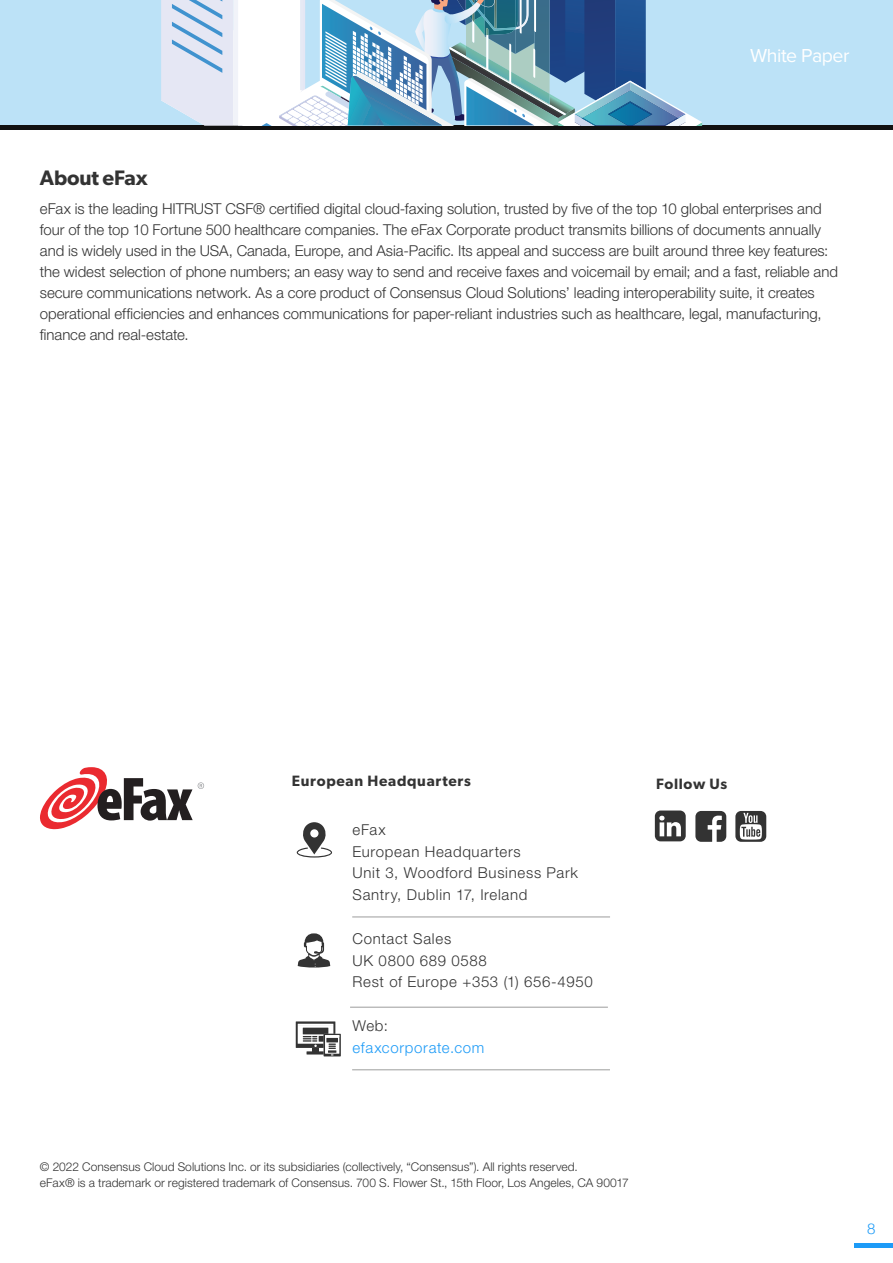
<style>
.page{position:relative;width:893px;height:1263px;background:#fff}
.page>*{position:absolute;margin:0;border:0;box-sizing:border-box;transform-origin:0 0}
.Subsubheading_Black{font:600 21px "Gibson";letter-spacing:-.01em;color:#333}
.t1{font:19.5px "Proxima Nova";letter-spacing:-.025em;color:#fff}
.Subsubheading_Black-2{font:300 15px/21px "Helvetica Neue LT Std";letter-spacing:-.005em;color:#333}
.Subsubheading_Black-3{font:300 15px "Helvetica Neue LT Std";letter-spacing:.045em;color:#333}
.Subsubheading_Black-4{font:300 15px "Helvetica Neue LT Std";letter-spacing:.05em;color:#333}
.t2{font:600 15px "Gibson";letter-spacing:.05em;color:#333}
.Subsubheading_Black-5{font:300 15px "Helvetica Neue LT Std";letter-spacing:.04em;color:#333}
.t3{font:300 15px "Helvetica Neue LT Std";letter-spacing:.045em;color:#1d9bf7}
.t4{font:300 15px "Helvetica Neue";color:#1d9bf7}
.Subsubheading_Black-6{font:300 12px "Helvetica Neue LT Std";letter-spacing:.005em;color:#333}
</style>
<div class="page">
<svg style="left:854px;top:1243px;width:39px;height:5px"></svg>
<svg style="left:0;top:0;width:893px;height:130px"></svg>
<svg style="left:655px;top:810px;width:31px;height:31px"></svg>
<svg style="left:735px;top:811px;width:31px;height:31px"></svg>
<svg style="left:695px;top:811px;width:31px;height:31px"></svg>
<svg style="left:40px;top:767px;width:164px;height:62px"></svg>
<hr style="left:352px;top:917px;width:258px;height:1px;background:#9c9d9c">
<svg style="left:297px;top:822px;width:35px;height:35px"></svg>
<svg style="left:298px;top:933px;width:32px;height:35px"></svg>
<svg style="left:324px;top:1034px;width:17px;height:22px"></svg>
<svg style="left:296px;top:1021px;width:43px;height:34px"></svg>
<hr style="left:350px;top:1007px;width:258px;height:1px;background:#9c9d9c">
<hr style="left:352px;top:1069px;width:258px;height:1px;background:#9c9d9c">
<h2 class="t1" style="left:750px;top:44px;width:101px">White Paper</h2>
<p class="Subsubheading_Black" style="left:40px;top:165px;width:109px">About eFax</p>
<p class="Subsubheading_Black-2" style="left:40px;top:198px;width:799px">eFax is the leading HITRUST CSF® certified digital cloud-faxing solution, trusted by five of the top 10 global enterprises and four of the top 10 Fortune 500 healthcare companies. The eFax Corporate product transmits billions of documents annually and is widely used in the USA, Canada, Europe, and Asia-Pacific. Its appeal and success are built around three key features: the widest selection of phone numbers; an easy way to send and receive faxes and voicemail by email; and a fast, reliable and secure communications network. As a core product of Consensus Cloud Solutions’ leading interoperability suite, it creates operational efficiencies and enhances communications for paper-reliant industries such as healthcare, legal, manufacturing, finance and real-estate.</p>
<p class="t2" style="left:292px;top:772px;width:181px">European Headquarters</p>
<p class="t2" style="left:656px;top:775px;width:73px">Follow Us</p>
<p class="Subsubheading_Black-2" style="left:352px;top:819px;width:35px">eFax</p>
<p class="Subsubheading_Black-4" style="left:352px;top:842px;width:170px">European Headquarters</p>
<p class="Subsubheading_Black-3" style="left:352px;top:864px;width:227px">Unit 3, Woodford Business Park</p>
<p class="Subsubheading_Black-3" style="left:352px;top:886px;width:176px">Santry, Dublin 17, Ireland</p>
<p class="Subsubheading_Black-3" style="left:352px;top:929px;width:100px">Contact Sales</p>
<p class="Subsubheading_Black-4" style="left:352px;top:951px;width:136px">UK 0800 689 0588</p>
<p class="Subsubheading_Black-5" style="left:352px;top:973px;width:242px">Rest of Europe +353 (1) 656-4950</p>
<p class="Subsubheading_Black-2" style="left:352px;top:1015px;width:37px">Web:</p>
<p class="t3" style="left:352px;top:1038px;width:133px">efaxcorporate.com</p>
<p class="Subsubheading_Black-6" style="left:40px;top:1159px;width:539px">© 2022 Consensus Cloud Solutions Inc. or its subsidiaries (collectively, “Consensus”). All rights reserved.</p>
<p class="Subsubheading_Black-6" style="left:40px;top:1175px;width:590px">eFax® is a trademark or registered trademark of Consensus. 700 S. Flower St., 15th Floor, Los Angeles, CA 90017</p>
<p class="t4" style="left:867px;top:1216px;width:10px">8</p>
</div>
